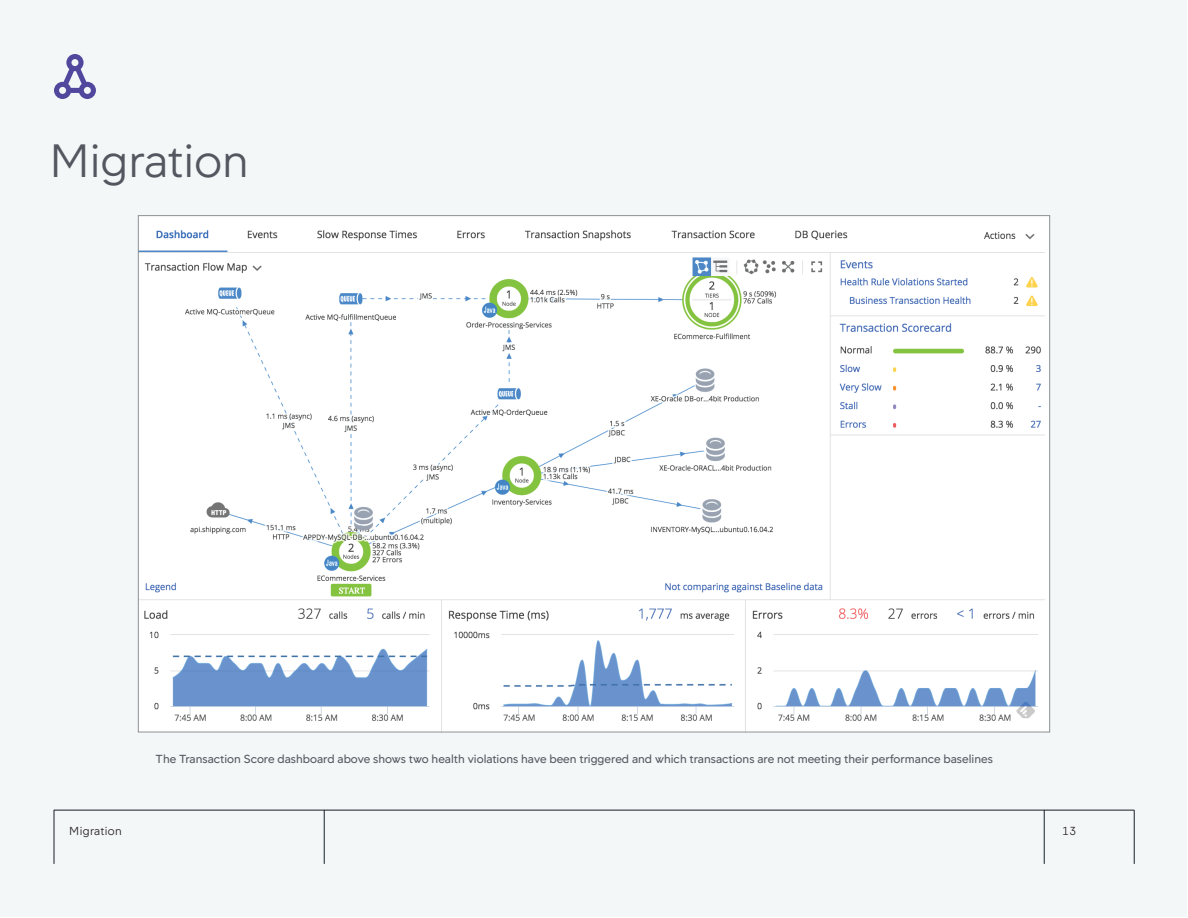
<style>
.page{position:relative;width:1188px;height:918px;background:#fff}
.page>*{position:absolute;margin:0;border:0;box-sizing:border-box;transform-origin:0 0}
.t1{font:300 48px "App D Sans";color:#535860}
.t2{font:12px "App D Sans";color:#545a61}
.t3{font:300 12px "App D Sans";letter-spacing:.03em;color:#231f20}
</style>
<div class="page">
<div style="left:1px;top:1px;width:1186px;height:916px;background:#f4f7f8"></div>
<hr style="left:54px;top:810px;width:1080px;height:1px;background:#151f29">
<hr style="left:324px;top:810px;width:1px;height:54px;background:#151f29">
<hr style="left:1044px;top:810px;width:1px;height:54px;background:#151f29">
<hr style="left:1134px;top:810px;width:1px;height:54px;background:#151f29">
<img style="left:140px;top:217px;width:905px;height:513px">
<svg style="left:54px;top:54px;width:42px;height:45px"></svg>
<hr style="left:54px;top:810px;width:1px;height:54px;background:#151f29">
<h1 class="t1" style="left:50px;top:134px;width:201px">Migration</h1>
<p class="t3" style="left:69px;top:824px;width:54px">Migration</p>
<p class="t2" style="left:156px;top:752px;width:839px">The Transaction Score dashboard above shows two health violations have been triggered and which transactions are not meeting their performance baselines</p>
<p class="t3" style="left:1062px;top:824px;width:16px">13</p>
</div>
